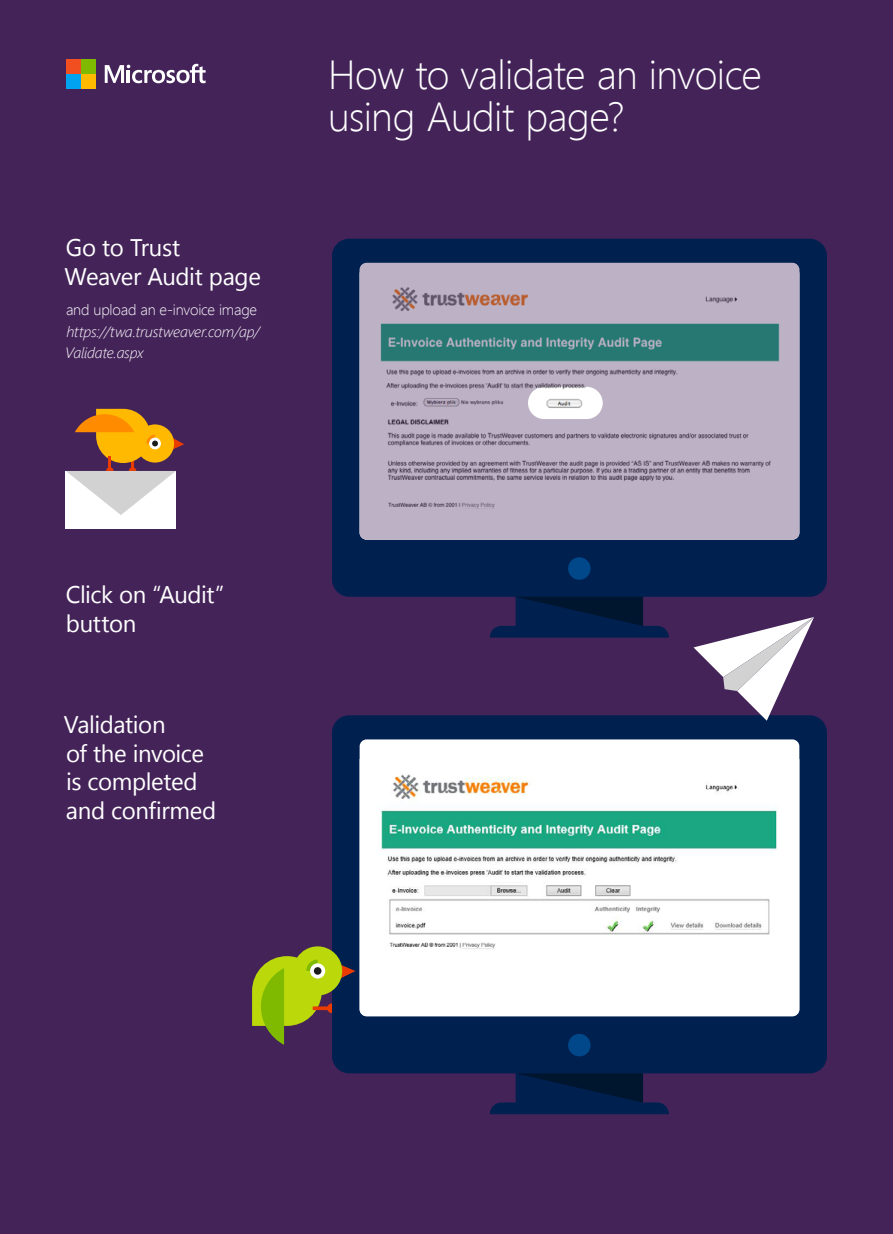
<style>
.page{position:relative;width:893px;height:1234px;background:#fff}
.page>*{position:absolute;margin:0;border:0;box-sizing:border-box;transform-origin:0 0}
.t1{font:300 40.5px/42px "Segoe UI";letter-spacing:-.015em;color:#fff}
.t2{font:24px/28.8px "Segoe UI";letter-spacing:-.02em;color:#fff}
.t3{font:italic 300 15px/21.8px "Segoe UI";letter-spacing:-.01em;color:#fff}
.t4{font:300 15px "Segoe UI";letter-spacing:-.01em;color:#fff}
</style>
<div class="page">
<div style="left:0;top:0;width:893px;height:1233px;background:#442359"></div>
<svg style="left:332px;top:715px;width:495px;height:398px;fill:#002050"></svg>
<svg style="left:516px;top:1073px;width:127px;height:29px;background:#001a3e"></svg>
<svg style="left:568px;top:1033px;width:22px;height:23px"></svg>
<div style="left:360px;top:739px;width:439px;height:276px;background:#fff;border-radius:7px"></div>
<img style="left:360px;top:774px;width:439px;height:241px">
<svg style="left:332px;top:239px;width:495px;height:398px;fill:#002050"></svg>
<svg style="left:516px;top:596px;width:127px;height:30px;background:#001a3f"></svg>
<svg style="left:568px;top:557px;width:22px;height:22px"></svg>
<svg style="left:360px;top:263px;width:439px;height:276px;background:#a8a7b6"></svg>
<div style="left:66px;top:471px;width:110px;height:57px;background:#fff"></div>
<svg style="left:66px;top:409px;width:118px;height:106px"></svg>
<svg style="left:252px;top:946px;width:103px;height:98px"></svg>
<svg style="left:310px;top:963px;width:15px;height:15px"></svg>
<svg style="left:314px;top:966px;width:7px;height:8px"></svg>
<svg style="left:693px;top:617px;width:121px;height:103px"></svg>
<svg style="left:105px;top:64px;width:101px;height:19px"></svg>
<div style="left:66px;top:59px;width:14px;height:14px;background:#f24f21"></div>
<div style="left:82px;top:59px;width:14px;height:14px;background:#80ba00"></div>
<div style="left:66px;top:75px;width:14px;height:14px;background:#00a3f0"></div>
<div style="left:82px;top:75px;width:14px;height:14px;background:#ffba00"></div>
<p class="t2" style="left:65px;top:232px;width:198px">Go to Trust<br>Weaver Audit page</p>
<p class="t4" style="left:66px;top:299px;width:193px">and upload an e-invoice image</p>
<p class="t3" style="left:65px;top:320px;width:196px">https://twa.trustweaver.com/ap/<br>Validate.aspx</p>
<h1 class="t1" style="left:328px;top:52px;width:435px">How to validate an invoice using Audit page?</h1>
<p class="t2" style="left:66px;top:579px;width:160px">Click on “Audit” button</p>
<p class="t2" style="left:64px;top:708px;width:154px">Validation<br>of the invoice is completed and confirmed</p>
</div>
